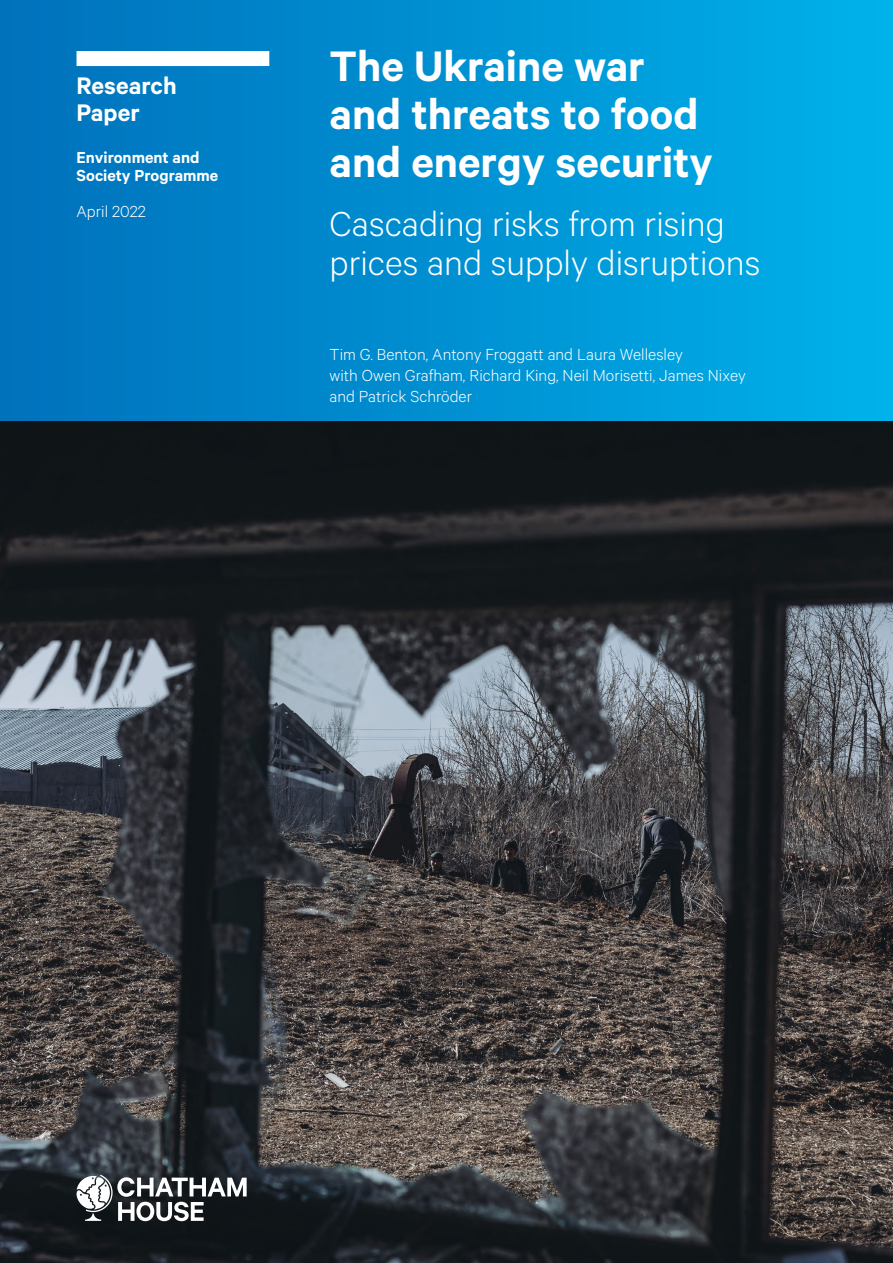
<style>
.page{position:relative;width:893px;height:1263px;background:#fff}
.page>*{position:absolute;margin:0;border:0;box-sizing:border-box;transform-origin:0 0}
.t1{font:600 48px/48px "Calibre";color:#fff}
.t2{font:300 39px/39px "Calibre";color:#fff}
.t3{font:600 27px/27px "Calibre";color:#fff}
.t4{font:300 18px/21px "Calibre";color:#fff}
.t5{font:600 18px/18px "Calibre";color:#fff}
</style>
<div class="page">
<img style="left:0;top:421px;width:893px;height:842px">
<div style="left:0;top:0;width:893px;height:421px;background:linear-gradient(to right,#0070bb,#00b1ea)"></div>
<svg style="left:77px;top:1175px;width:170px;height:46px"></svg>
<div style="left:77px;top:51px;width:192px;height:15px;background:#fff"></div>
<h3 class="t3" style="left:77px;top:71px;width:102px">Research<br>Paper</h3>
<p class="t5" style="left:77px;top:148px;width:143px">Environment and<br>Society Programme</p>
<p class="t4" style="left:77px;top:200px;width:71px">April 2022</p>
<h1 class="t1" style="left:330px;top:40px;width:385px">The Ukraine war and threats to food and energy security</h1>
<h2 class="t2" style="left:330px;top:202px;width:432px">Cascading risks from rising prices and supply disruptions</h2>
<p class="t4" style="left:330px;top:343px;width:418px">Tim G. Benton, Antony Froggatt and Laura Wellesley<br>with Owen Grafham, Richard King, Neil Morisetti, James Nixey and Patrick Schröder</p>
</div>
